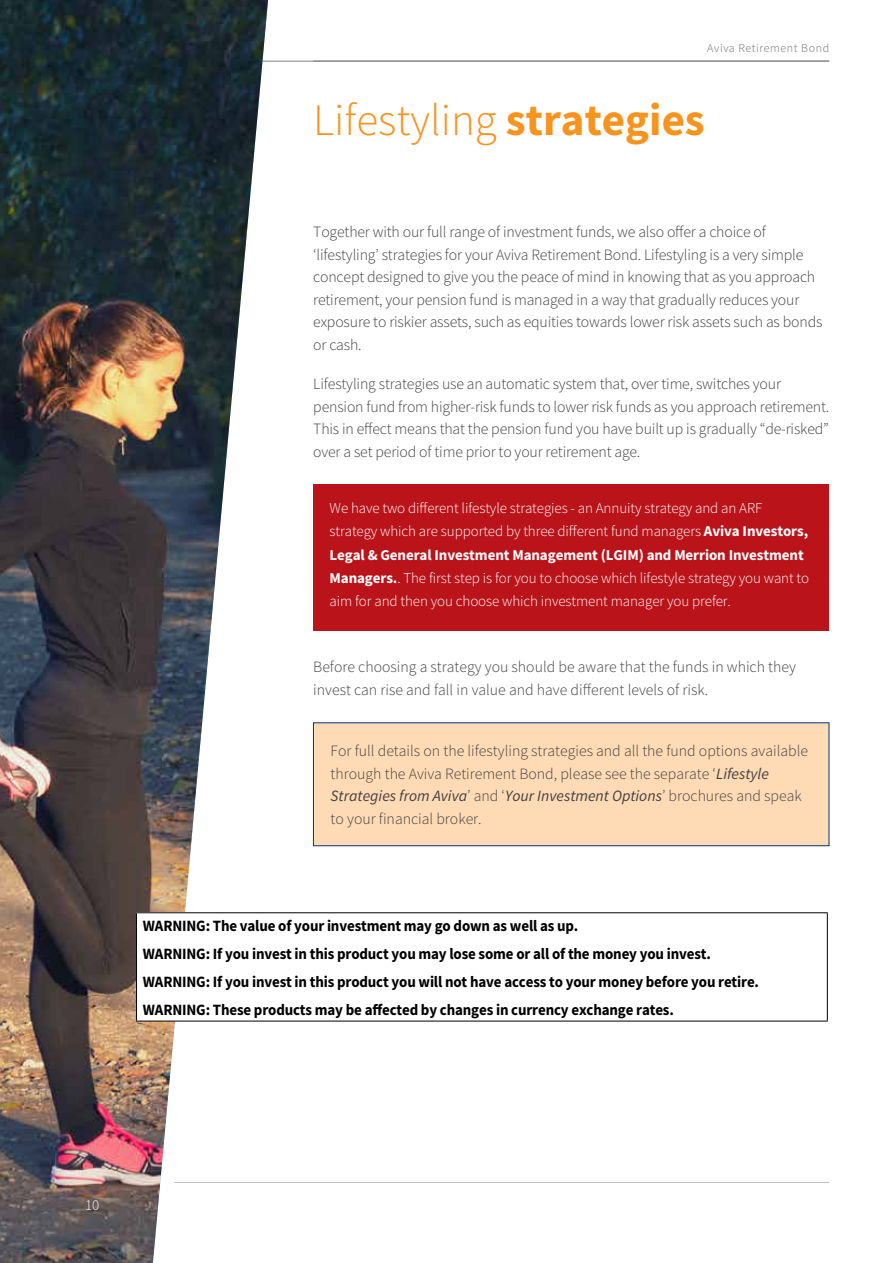
<style>
.page{position:relative;width:893px;height:1263px;background:#fff}
.page>*{position:absolute;margin:0;border:0;box-sizing:border-box;transform-origin:0 0}
.t1{font:300 45px "Source Sans Pro";color:#f7941e}
.t2{font:300 15.75px/22.5px "Source Sans Pro";letter-spacing:-.01em;color:#414042}
.t3{font:700 15.75px/27.9px "Source Sans Pro";letter-spacing:-.01em;color:#000;scale:.95 1}
.t4{font:300 15px/23.2px "Source Sans Pro";letter-spacing:-.005em;color:#fff}
.t5{font:300 12px "Source Sans Pro";letter-spacing:.05em;color:#6d6e71}
.s1{font-weight:700}
.s2{font-weight:400;font-style:italic}
</style>
<div class="page">
<hr style="left:85px;top:61px;width:744px;height:1px;background:#808285">
<hr style="left:174px;top:1182px;width:655px;height:1px;background:#bcbec0">
<img style="left:0;top:0;width:268px;height:1263px">
<div style="left:313px;top:485px;width:515px;height:146px;background:#ba141a"></div>
<div style="left:313px;top:723px;width:516px;height:123px;background:#fedbb4"></div>
<div style="left:137px;top:913px;width:690px;height:108px;background:#fff"></div>
<hr style="left:136px;top:912px;width:692px;height:1px;background:#000">
<hr style="left:136px;top:913px;width:1px;height:107px;background:#000">
<hr style="left:827px;top:913px;width:1px;height:107px;background:#000">
<hr style="left:136px;top:1020px;width:692px;height:1px;background:#000">
<p class="t5" style="left:707px;top:40px;width:123px">Aviva Retirement Bond</p>
<h1 class="t1" style="left:313px;top:93px;width:393px">Lifestyling <span class="s1">strategies</span></h1>
<p class="t2" style="left:313px;top:221px;width:511px">Together with our full range of investment funds, we also offer a choice of ‘lifestyling’ strategies for your Aviva Retirement Bond. Lifestyling is a very simple concept designed to give you the peace of mind in knowing that as you approach retirement, your pension fund is managed in a way that gradually reduces your exposure to riskier assets, such as equities towards lower risk assets such as bonds or cash.</p>
<p class="t2" style="left:313px;top:373px;width:517px">Lifestyling strategies use an automatic system that, over time, switches your pension fund from higher-risk funds to lower risk funds as you approach retirement.<br>This in effect means that the pension fund you have built up is gradually “de-risked” over a set period of time prior to your retirement age.</p>
<p class="t4" style="left:330px;top:496px;width:481px">We have two different lifestyle strategies - an Annuity strategy and an ARF strategy which are supported by three different fund managers <span class="s1">Aviva Investors, Legal &amp; General Investment Management (LGIM) and Merrion Investment Managers.</span>. The first step is for you to choose which lifestyle strategy you want to aim for and then you choose which investment manager you prefer.</p>
<p class="t2" style="left:313px;top:656px;width:484px">Before choosing a strategy you should be aware that the funds in which they invest can rise and fall in value and have different levels of risk.</p>
<p class="t2" style="left:331px;top:740px;width:479px">For full details on the lifestyling strategies and all the fund options available through the Aviva Retirement Bond, please see the separate ‘<span class="s2">Lifestyle Strategies from Aviva</span>’ and ‘<span class="s2">Your Investment Options</span>’ brochures and speak to your financial broker.</p>
<p class="t3" style="left:143px;top:911px;width:650px">WARNING: The value of your investment may go down as well as up.<br>WARNING: If you invest in this product you may lose some or all of the money you invest.<br>WARNING: If you invest in this product you will not have access to your money before you retire.<br>WARNING: These products may be affected by changes in currency exchange rates.</p>
<p class="t4" style="left:85px;top:1193px;width:16px">10</p>
</div>
